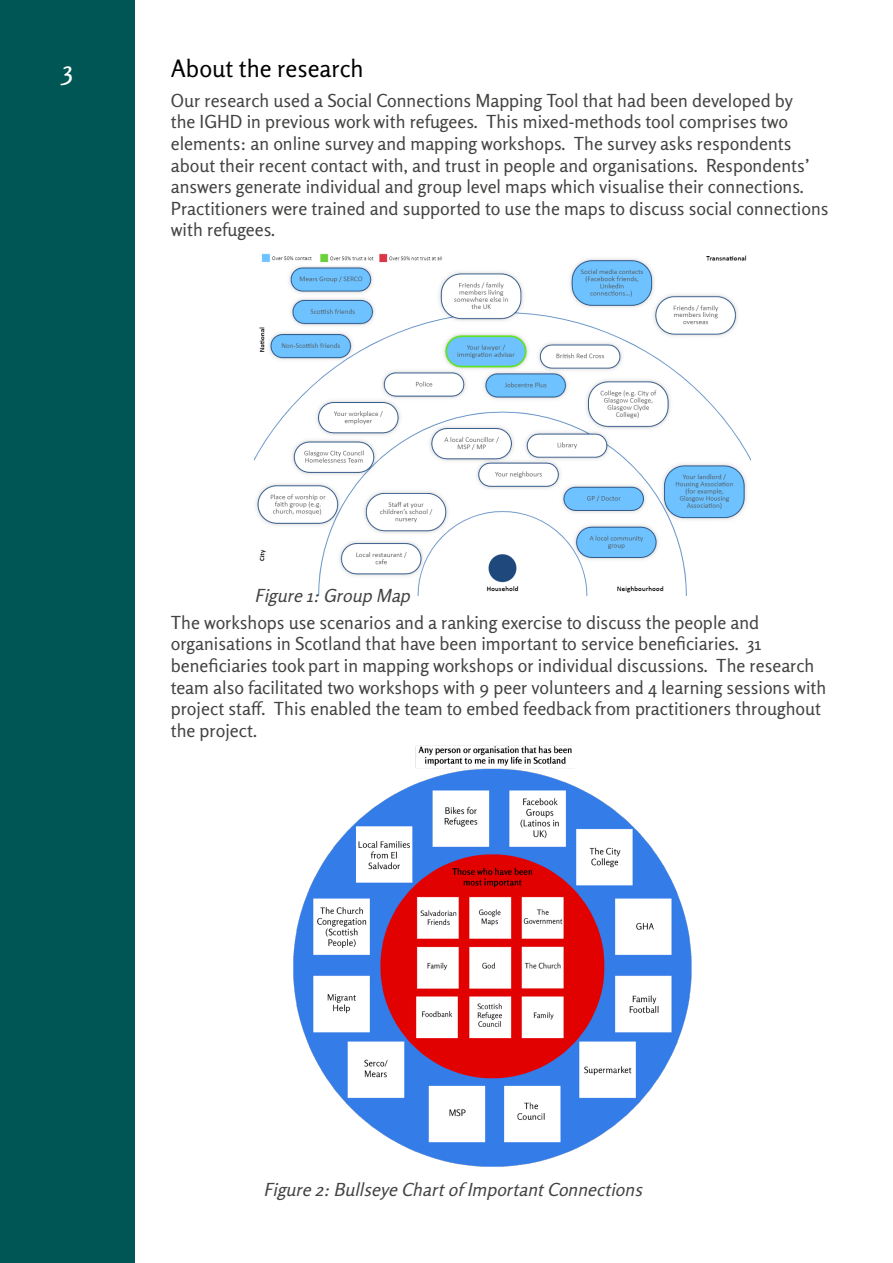
<style>
.page{position:relative;width:893px;height:1263px;background:#fff}
.page>*{position:absolute;margin:0;border:0;box-sizing:border-box;transform-origin:0 0}
.t1{font:27px "Rosario";color:#fff}
.t2{font:24px "Rosario";color:#000}
.t3{font:18px/21.6px "Rosario";color:#434342}
.t4{font:italic 18px "Rosario";color:#434342}
</style>
<div class="page">
<div style="left:0;top:0;width:135px;height:1263px;background:#055"></div>
<img style="left:293px;top:745px;width:399px;height:422px">
<img style="left:255px;top:253px;width:496px;height:342px">
<img style="left:317px;top:253px;width:190px;height:12px">
<h1 class="t1" style="left:62px;top:54px;width:13px">3</h1>
<h2 class="t2" style="left:171px;top:54px;width:194px">About the research</h2>
<p class="t3" style="left:171px;top:90px;width:659px">Our research used a Social Connections Mapping Tool that had been developed by<br>the IGHD in previous work with refugees. This mixed-methods tool comprises two elements: an online survey and mapping workshops. The survey asks respondents about their recent contact with, and trust in people and organisations. Respondents’ answers generate individual and group level maps which visualise their connections.<br>Practitioners were trained and supported to use the maps to discuss social connections with refugees.</p>
<p class="t4" style="left:255px;top:585px;width:161px">Figure 1:Group Map</p>
<p class="t3" style="left:171px;top:611px;width:657px">The workshops use scenarios and a ranking exercise to discuss the people and organisations in Scotland that have been important to service beneficiaries. 31 beneficiaries took part in mapping workshops or individual discussions. The research team also facilitated two workshops with 9 peer volunteers and 4 learning sessions with project staff. This enabled the team to embed feedback from practitioners throughout the project.</p>
<p class="t4" style="left:263px;top:1179px;width:385px">Figure 2:Bullseye Chartof ImportantConnections</p>
</div>
